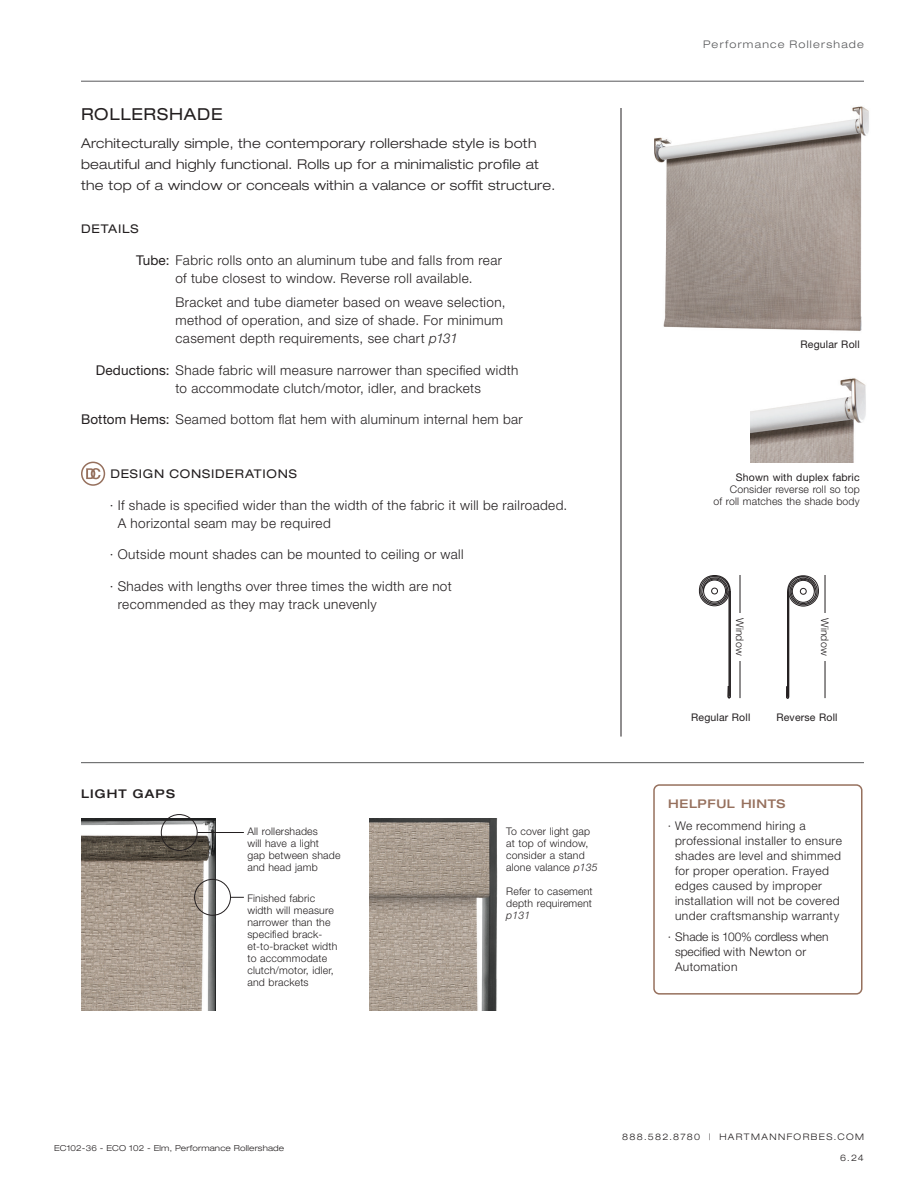
<style>
.page{position:relative;width:918px;height:1188px;background:#fff}
.page>*{position:absolute;margin:0;border:0;box-sizing:border-box;transform-origin:0 0}
._2022_Style_Heads{font:expanded 16.5px "Helvetica Neue LT Std";letter-spacing:.045em;color:#231f20}
._2022_Detail_List{font:300 13.5px/18px "Helvetica Neue LT Std";letter-spacing:.03em;color:#231f20}
._2022_Style_Body_Copy{font:300 expanded 13.5px/21px "Helvetica Neue LT Std";letter-spacing:.02em;color:#231f20}
.t1{font:300 12px/15px "Helvetica Neue LT Std";letter-spacing:.035em;color:#231f20}
.t2{font:300 12px/15px "Helvetica Neue LT Std";color:#231f20}
._2022_DC_Subhead{font:expanded 12px "Helvetica Neue LT Std";letter-spacing:.065em;color:#231f20}
.HH-Head{font:500 expanded 12px "Helvetica Neue LT Std";letter-spacing:.05em;color:#96705d}
.Subhead_2{font:500 expanded 12px "Helvetica Neue LT Std";letter-spacing:.095em;color:#231f20}
._2022_Subhead_DETAIL{font:expanded 12px "Helvetica Neue LT Std";letter-spacing:.065em;color:#231f20}
._2022_Measurements__L_2{font:300 10.5px/12px "Helvetica Neue LT Std";letter-spacing:.015em;color:#231f20}
._2022_Measurements__R{font:300 10.5px/12px "Helvetica Neue LT Std";letter-spacing:.015em;color:#231f20;text-align:right}
._2022_Caption__R{font:10.5px "Helvetica Neue LT Std";letter-spacing:.015em;color:#231f20}
.t3{font:300 expanded 10.5px "Helvetica Neue LT Std";letter-spacing:.12em;color:#57585a}
._2022_Caption__C{font:10.5px "Helvetica Neue LT Std";letter-spacing:.015em;color:#231f20}
._2022_Measurements__C{font:300 10.5px "Helvetica Neue LT Std";letter-spacing:.015em;color:#231f20}
.t4{font:300 expanded 9px "Helvetica Neue LT Std";letter-spacing:.155em;color:#231f20}
.Photo_Description__L{font:300 expanded 8.25px "Helvetica Neue LT Std";letter-spacing:.02em;color:#231f20}
.s1{font-weight:400}
.s2{font-style:italic}
.s3{font-weight:100;font-stretch:expanded}
</style>
<div class="page">
<hr style="left:81px;top:81px;width:783px;height:1px;background:#57585a">
<hr style="left:621px;top:108px;width:1px;height:629px;background:#231f20">
<img style="left:81px;top:819px;width:135px;height:192px">
<img style="left:369px;top:819px;width:129px;height:192px">
<div style="left:81px;top:462px;width:24px;height:24px;border:2px solid #96705d;border-radius:50%"></div>
<svg style="left:86px;top:468px;width:14px;height:11px"></svg>
<div style="left:161px;top:814px;width:37px;height:37px;border:1px solid #231f20;border-radius:50%"></div>
<hr style="left:197px;top:832px;width:47px;height:1px;background:#231f20">
<div style="left:194px;top:879px;width:37px;height:37px;border:1px solid #231f20;border-radius:50%"></div>
<svg style="left:231px;top:897px;width:13px;height:1px"></svg>
<hr style="left:81px;top:762px;width:783px;height:1px;background:#57585a">
<img style="left:654px;top:106px;width:215px;height:225px">
<img style="left:750px;top:378px;width:116px;height:84px">
<svg style="left:699px;top:575px;width:32px;height:123px"></svg>
<hr style="left:740px;top:575px;width:1px;height:123px;background:#231f20">
<div style="left:736px;top:613px;width:8px;height:47px;background:#fff"></div>
<svg style="left:786px;top:575px;width:33px;height:124px"></svg>
<hr style="left:825px;top:575px;width:1px;height:123px;background:#231f20">
<div style="left:821px;top:613px;width:8px;height:47px;background:#fff"></div>
<div style="left:653px;top:784px;width:210px;height:211px;border:2px solid #96705d;border-radius:5px"></div>
<p class="_2022_Style_Heads" style="left:81px;top:104px;width:143px">ROLLERSHADE</p>
<p class="_2022_Style_Body_Copy" style="left:81px;top:132px;width:476px">Architecturally simple, the contemporary rollershade style is both beautiful and highly functional. Rolls up for a minimalistic profile at the top of a window or conceals within a valance or soffit structure.</p>
<p class="_2022_Subhead_DETAIL" style="left:81px;top:221px;width:59px">DETAILS</p>
<p class="_2022_Detail_List" style="left:176px;top:250px;width:328px;text-indent:-39px"><span class="s1">Tube:</span> Fabric rolls onto an aluminum tube and falls from rear of tube closest to window. Reverse roll available.</p>
<p class="_2022_Detail_List" style="left:175px;top:293px;width:332px">Bracket and tube diameter based on weave selection, method of operation, and size of shade. For minimum casement depth requirements, see chart <span class="s2">p131</span></p>
<p class="_2022_Detail_List" style="left:175px;top:361px;width:344px;text-indent:-80px"><span class="s1">Deductions:</span> Shade fabric will measure narrower than specified width to accommodate clutch/motor, idler, and brackets</p>
<p class="_2022_Detail_List" style="left:81px;top:410px;width:443px"><span class="s1">Bottom Hems:</span> Seamed bottom flat hem with aluminum internal hem bar</p>
<p class="_2022_DC_Subhead" style="left:110px;top:467px;width:188px">DESIGN CONSIDERATIONS</p>
<p class="_2022_Detail_List" style="left:118px;top:496px;width:451px;text-indent:-8px"><span class="s3">·</span> If shade is specified wider than the width of the fabric it will be railroaded.<br>A horizontal seam may be required</p>
<p class="_2022_Detail_List" style="left:110px;top:545px;width:355px"><span class="s3">·</span> Outside mount shades can be mounted to ceiling or wall</p>
<p class="_2022_Detail_List" style="left:118px;top:577px;width:335px;text-indent:-8px"><span class="s3">·</span> Shades with lengths over three times the width are not recommended as they may track unevenly</p>
<p class="Subhead_2" style="left:81px;top:787px;width:95px">LIGHT GAPS</p>
<p class="_2022_Measurements__L_2" style="left:247px;top:825px;width:95px">All rollershades<br>will have a light<br>gap between shade and head jamb</p>
<p class="_2022_Measurements__L_2" style="left:247px;top:892px;width:92px">Finished fabric width will measure narrower than the specified brack&shy;et-to-bracket width to accommodate clutch/motor, idler, and brackets</p>
<p class="_2022_Measurements__L_2" style="left:506px;top:825px;width:93px">To cover light gap at top of window, consider a stand alone valance <span class="s2">p135</span></p>
<p class="_2022_Measurements__L_2" style="left:506px;top:885px;width:88px;text-align:justify">Refer to casement depth requirement <span class="s2">p131</span></p>
<p class="t3" style="left:703px;top:38px;width:162px">Performance Rollershade</p>
<p class="_2022_Caption__R" style="left:801px;top:338px;width:61px">Regular Roll</p>
<p class="_2022_Caption__R" style="left:736px;top:471px;width:125px">Shown with duplex fabric</p>
<p class="_2022_Measurements__R" style="left:713px;top:483px;width:148px">Consider reverse roll so top<br>of roll matches the shade body</p>
<p class="_2022_Measurements__C" style="left:746px;top:618px;width:39px;rotate:90deg">Window</p>
<p class="_2022_Measurements__C" style="left:831px;top:618px;width:39px;rotate:90deg">Window</p>
<p class="_2022_Caption__C" style="left:691px;top:711px;width:61px">Regular Roll</p>
<p class="_2022_Caption__C" style="left:777px;top:711px;width:63px">Reverse Roll</p>
<p class="HH-Head" style="left:668px;top:796px;width:119px">HELPFUL HINTS</p>
<p class="t1" style="left:675px;top:818px;width:168px;text-indent:-7px"><span class="s3">·</span> We recommend hiring a professional installer to ensure shades are level and shimmed for proper operation. Frayed edges caused by improper installation will not be covered under craftsmanship warranty</p>
<p class="t2" style="left:675px;top:929px;width:155px;text-indent:-7px"><span class="s3">·</span> Shade is 100% cordless when specified with Newton or<br>Automation</p>
<p class="Photo_Description__L" style="left:54px;top:1143px;width:232px">EC102-36 - ECO 102 - Elm, Performance Rollershade</p>
<p class="t4" style="left:622px;top:1132px;width:243px">888.582.8780 | HARTMANNFORBES.COM</p>
<p class="t4" style="left:840px;top:1152px;width:25px">6.24</p>
</div>
